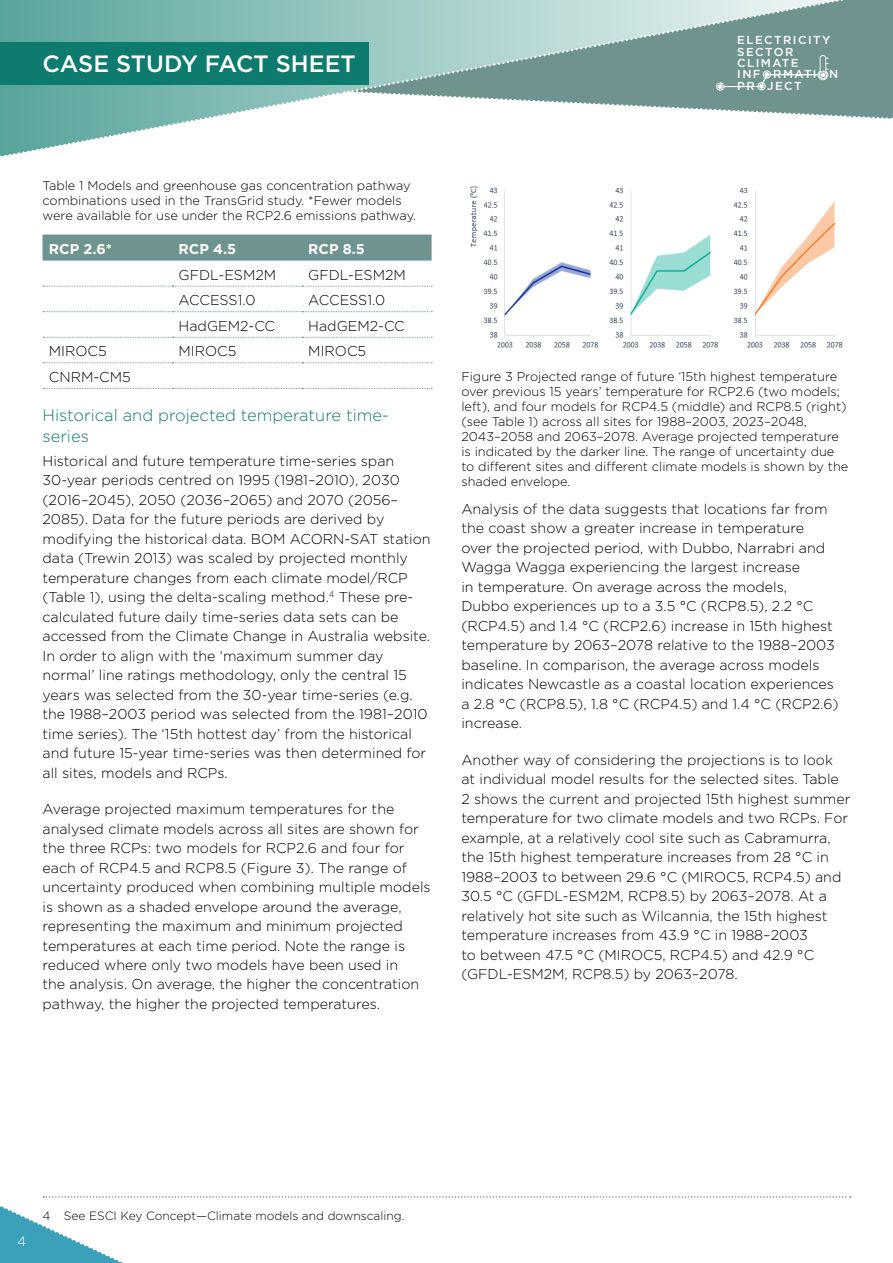
<style>
.page{position:relative;width:893px;height:1263px;background:#fff}
.page>*{position:absolute;margin:0;border:0;box-sizing:border-box;transform-origin:0 0}
.t1{font:500 23.55px "Gotham";color:#fff}
.t2{font:300 16.5px/21px "Gotham";color:#0d7c6f}
.t3{font:300 14.25px/19.5px "Gotham";color:#000}
.t4{font:700 14.25px "Gotham";color:#fff}
.t5{font:300 13.5px "Gotham";color:#fff}
.t6{font:300 12.75px/15px "Gotham";color:#000}
.t7{font:300 12px "Gotham";color:#000}
.t8{font:500 11.55px/11.2px "Gotham";letter-spacing:.125em;color:#fff}
</style>
<div class="page">
<div style="left:43px;top:235px;width:389px;height:26px;background:#6f938f"></div>
<svg style="left:43px;top:286px;width:389px;height:1px"></svg>
<svg style="left:43px;top:311px;width:389px;height:1px"></svg>
<svg style="left:43px;top:337px;width:389px;height:1px"></svg>
<svg style="left:43px;top:362px;width:389px;height:1px"></svg>
<svg style="left:43px;top:388px;width:389px;height:1px"></svg>
<svg style="left:0;top:1196px;width:851px;height:67px"></svg>
<img style="left:470px;top:186px;width:373px;height:162px">
<svg style="left:0;top:0;width:348px;height:43px;background:#74b3ac"></svg>
<svg style="left:348px;top:0;width:545px;height:55px;background:#9ebfbb"></svg>
<svg style="left:0;top:55px;width:893px;height:102px"></svg>
<div style="left:0;top:43px;width:369px;height:42px;background:#0d7c6f"></div>
<h1 class="t1" style="left:43px;top:48px;width:315px">CASE STUDY FACT SHEET</h1>
<p class="t8" style="left:737px;top:34px;width:103px">ELECTRICITY<br>SECTOR<br>CLIMATE<br>INF RMATI N<br>PR JECT</p>
<p class="t6" style="left:43px;top:178px;width:375px">Table 1 Models and greenhouse gas concentration pathway combinations used in the TransGrid study. *Fewer models were available for use under the RCP2.6 emissions pathway.</p>
<p class="t4" style="left:49px;top:241px;width:65px">RCP 2.6*</p>
<p class="t4" style="left:179px;top:241px;width:59px">RCP 4.5</p>
<p class="t4" style="left:308px;top:241px;width:58px">RCP 8.5</p>
<p class="t3" style="left:179px;top:265px;width:99px">GFDL-ESM2M</p>
<p class="t3" style="left:308px;top:265px;width:99px">GFDL-ESM2M</p>
<p class="t3" style="left:179px;top:290px;width:78px">ACCESS1.0</p>
<p class="t3" style="left:308px;top:290px;width:78px">ACCESS1.0</p>
<p class="t3" style="left:179px;top:316px;width:98px">HadGEM2-CC</p>
<p class="t3" style="left:308px;top:316px;width:98px">HadGEM2-CC</p>
<p class="t3" style="left:49px;top:341px;width:59px">MIROC5</p>
<p class="t3" style="left:179px;top:341px;width:59px">MIROC5</p>
<p class="t3" style="left:308px;top:341px;width:59px">MIROC5</p>
<p class="t3" style="left:49px;top:367px;width:83px">CNRM-CM5</p>
<p class="t2" style="left:43px;top:404px;width:348px">Historical and projected temperature time&shy;series</p>
<p class="t3" style="left:43px;top:451px;width:390px">Historical and future temperature time-series span 30-year periods centred on 1995 (1981–2010), 2030 (2016–2045), 2050 (2036–2065) and 2070 (2056– 2085). Data for the future periods are derived by modifying the historical data. BOM ACORN-SAT station data (Trewin 2013) was scaled by projected monthly temperature changes from each climate model/RCP (Table 1), using the delta-scaling method.<sup>4</sup> These pre&shy;calculated future daily time-series data sets can be accessed from the Climate Change in Australia website.<br>In order to align with the ‘maximum summer day normal’ line ratings methodology, only the central 15 years was selected from the 30-year time-series (e.g. the 1988–2003 period was selected from the 1981–2010 time series). The ‘15th hottest day’ from the historical and future 15-year time-series was then determined for all sites, models and RCPs.</p>
<p class="t3" style="left:43px;top:799px;width:390px">Average projected maximum temperatures for the analysed climate models across all sites are shown for the three RCPs: two models for RCP2.6 and four for each of RCP4.5 and RCP8.5 (Figure 3). The range of uncertainty produced when combining multiple models is shown as a shaded envelope around the average, representing the maximum and minimum projected temperatures at each time period. Note the range is reduced where only two models have been used in<br>the analysis. On average, the higher the concentration pathway, the higher the projected temperatures.</p>
<p class="t6" style="left:461px;top:369px;width:388px">Figure 3 Projected range of future ‘15th highest temperature over previous 15 years’ temperature for RCP2.6 (two models; left), and four models for RCP4.5 (middle) and RCP8.5 (right) (see Table 1) across all sites for 1988–2003, 2023–2048, 2043–2058 and 2063–2078. Average projected temperature is indicated by the darker line. The range of uncertainty due to different sites and different climate models is shown by the shaded envelope.</p>
<p class="t3" style="left:461px;top:499px;width:379px">Analysis of the data suggests that locations far from the coast show a greater increase in temperature<br>over the projected period, with Dubbo, Narrabri and Wagga Wagga experiencing the largest increase<br>in temperature. On average across the models,<br>Dubbo experiences up to a 3.5 °C (RCP8.5), 2.2 °C (RCP4.5) and 1.4 °C (RCP2.6) increase in 15th highest temperature by 2063–2078 relative to the 1988–2003 baseline. In comparison, the average across models indicates Newcastle as a coastal location experiences a 2.8 °C (RCP8.5), 1.8 °C (RCP4.5) and 1.4 °C (RCP2.6) increase.</p>
<p class="t3" style="left:461px;top:750px;width:391px">Another way of considering the projections is to look<br>at individual model results for the selected sites. Table 2 shows the current and projected 15th highest summer temperature for two climate models and two RCPs. For example, at a relatively cool site such as Cabramurra, the 15th highest temperature increases from 28 °C in 1988–2003 to between 29.6 °C (MIROC5, RCP4.5) and 30.5 °C (GFDL-ESM2M, RCP8.5) by 2063–2078. At a relatively hot site such as Wilcannia, the 15th highest temperature increases from 43.9 °C in 1988–2003<br>to between 47.5 °C (MIROC5, RCP4.5) and 42.9 °C (GFDL-ESM2M, RCP8.5) by 2063–2078.</p>
<p class="t5" style="left:17px;top:1234px;width:10px">4</p>
<p class="t7" style="left:43px;top:1210px;width:363px">4 See ESCI Key Concept—Climate models and downscaling.</p>
</div>
